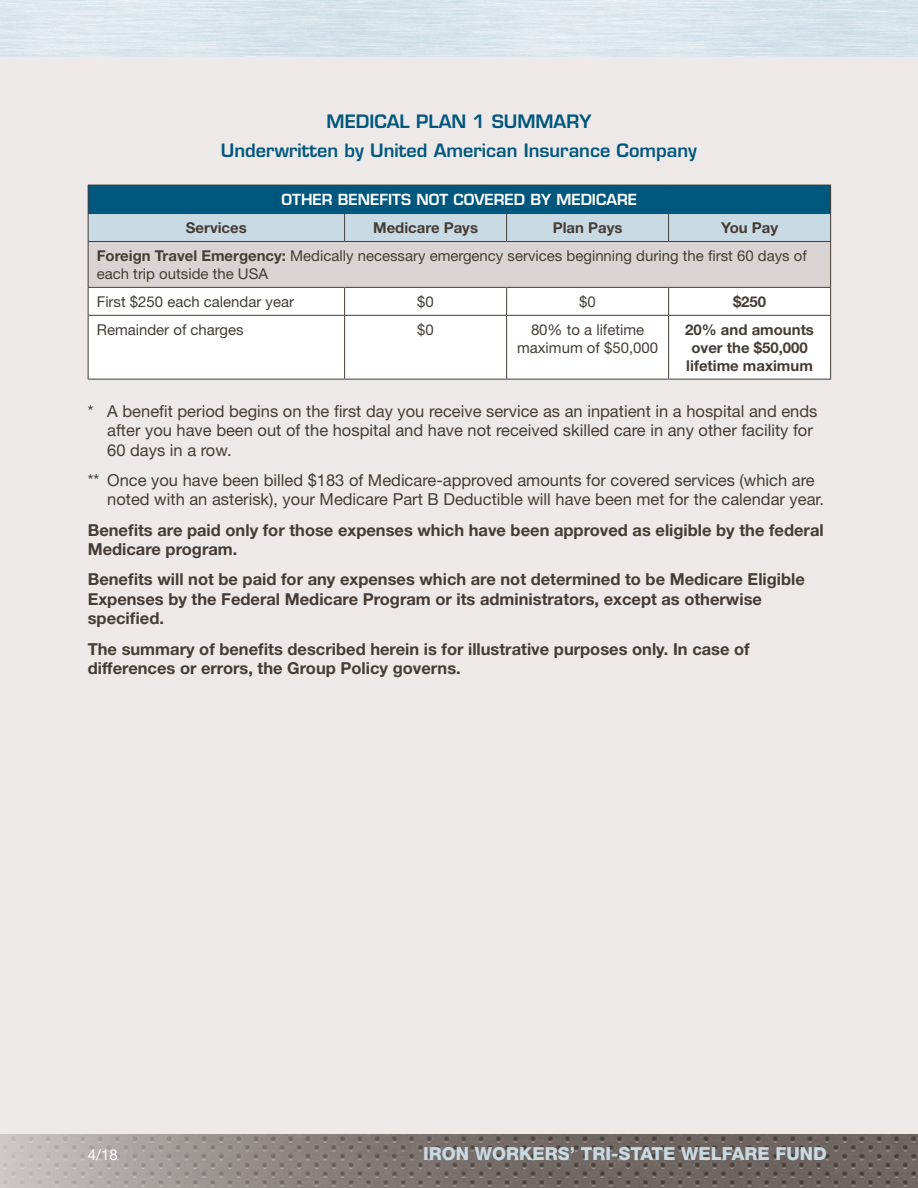
<style>
.page{position:relative;width:918px;height:1188px;background:#fff}
.page>*{position:absolute;margin:0;border:0;box-sizing:border-box;transform-origin:0 0}
.Pocket_Insert_heads{font:600 18px "Eurostile LT Std";color:#00577d}
.t1{font:800 18px "Helvetica Neue LT Std";color:#c8dbe4}
.body{font:700 16.5px/19.5px "Helvetica Neue LT Std";color:#463c36}
.body-2{font:16.5px/19.5px "Helvetica Neue LT Std";color:#463c36}
.table_text{font:15px/18px "Helvetica Neue LT Std";color:#463c36}
.table_text_center{font:700 15px/18px "Helvetica Neue LT Std";color:#463c36;text-align:center}
.table_text_center-2{font:15px/18px "Helvetica Neue LT Std";color:#463c36;text-align:center}
.table_text_bold{font:700 15px "Helvetica Neue LT Std";color:#463c36}
.table_heads{font:600 15px "Eurostile LT Std";color:#fff}
.body-3{font:15px "Helvetica Neue LT Std";color:#fff}
.s1{font-weight:700}
</style>
<div class="page">
<div style="left:0;top:45px;width:918px;height:1143px;background:#ede9e9"></div>
<img style="left:0;top:1134px;width:918px;height:54px">
<img style="left:0;top:0;width:918px;height:56px">
<div style="left:88px;top:241px;width:743px;height:46px;background:#d9d4d3"></div>
<div style="left:89px;top:288px;width:741px;height:91px;background:#fff"></div>
<svg style="left:506px;top:288px;width:1px;height:27px"></svg>
<svg style="left:668px;top:288px;width:1px;height:27px"></svg>
<hr style="left:88px;top:315px;width:257px;height:1px;background:#463c36">
<hr style="left:345px;top:315px;width:162px;height:1px;background:#463c36">
<hr style="left:507px;top:315px;width:162px;height:1px;background:#463c36">
<hr style="left:506px;top:316px;width:1px;height:63px;background:#463c36">
<hr style="left:669px;top:315px;width:162px;height:1px;background:#463c36">
<hr style="left:668px;top:316px;width:1px;height:63px;background:#463c36">
<svg style="left:88px;top:288px;width:1px;height:27px"></svg>
<hr style="left:88px;top:316px;width:1px;height:63px;background:#463c36">
<hr style="left:88px;top:379px;width:257px;height:1px;background:#463c36">
<hr style="left:88px;top:242px;width:1px;height:45px;background:#463c36">
<hr style="left:830px;top:242px;width:1px;height:45px;background:#463c36">
<hr style="left:88px;top:287px;width:257px;height:1px;background:#463c36">
<svg style="left:88px;top:185px;width:743px;height:56px;background:#6195ac"></svg>
<hr style="left:88px;top:241px;width:257px;height:1px;background:#463c36">
<hr style="left:345px;top:241px;width:162px;height:1px;background:#463c36">
<hr style="left:507px;top:241px;width:162px;height:1px;background:#463c36">
<hr style="left:669px;top:241px;width:162px;height:1px;background:#463c36">
<hr style="left:345px;top:287px;width:162px;height:1px;background:#463c36">
<svg style="left:344px;top:288px;width:1px;height:27px"></svg>
<hr style="left:507px;top:287px;width:162px;height:1px;background:#463c36">
<hr style="left:669px;top:287px;width:162px;height:1px;background:#463c36">
<svg style="left:830px;top:288px;width:1px;height:27px"></svg>
<hr style="left:344px;top:316px;width:1px;height:63px;background:#463c36">
<hr style="left:830px;top:316px;width:1px;height:63px;background:#463c36">
<hr style="left:345px;top:379px;width:162px;height:1px;background:#463c36">
<hr style="left:507px;top:379px;width:162px;height:1px;background:#463c36">
<hr style="left:669px;top:379px;width:162px;height:1px;background:#463c36">
<p class="Pocket_Insert_heads" style="left:327px;top:110px;width:266px">MEDICAL PLAN 1 SUMMARY</p>
<p class="Pocket_Insert_heads" style="left:221px;top:139px;width:478px">Underwritten by United American Insurance Company</p>
<p class="table_heads" style="left:282px;top:190px;width:357px">OTHER BENEFITS NOT COVERED BY MEDICARE</p>
<p class="table_text_bold" style="left:186px;top:218px;width:62px">Services</p>
<p class="table_text_bold" style="left:373px;top:218px;width:106px">Medicare Pays</p>
<p class="table_text_bold" style="left:553px;top:218px;width:71px">Plan Pays</p>
<p class="table_text_bold" style="left:721px;top:218px;width:59px">You Pay</p>
<p class="table_text" style="left:97px;top:246px;width:712px"><span class="s1">Foreign Travel Emergency:</span> Medically necessary emergency services beginning during the first 60 days of each trip outside the USA</p>
<p class="table_text" style="left:97px;top:292px;width:199px">First $250 each calendar year</p>
<p class="table_text_center-2" style="left:417px;top:292px;width:18px">$0</p>
<p class="table_text_center-2" style="left:579px;top:292px;width:18px">$0</p>
<p class="table_text_center" style="left:733px;top:292px;width:35px">$250</p>
<p class="table_text" style="left:97px;top:320px;width:148px">Remainder of charges</p>
<p class="table_text_center-2" style="left:417px;top:320px;width:18px">$0</p>
<p class="table_text_center-2" style="left:517px;top:320px;width:142px">80% to a lifetime maximum of $50,000</p>
<p class="table_text_center" style="left:685px;top:320px;width:130px">20% and amounts over the $50,000 lifetime maximum</p>
<p class="body-2" style="left:107px;top:401px;width:712px;text-indent:-20px">* A benefit period begins on the first day you receive service as an inpatient in a hospital and ends after you have been out of the hospital and have not received skilled care in any other facility for<br>60 days in a row.</p>
<p class="body-2" style="left:107px;top:470px;width:718px;text-indent:-20px">** Once you have been billed $183 of Medicare-approved amounts for covered services (which are noted with an asterisk), your Medicare Part B Deductible will have been met for the calendar year.</p>
<p class="body" style="left:88px;top:520px;width:738px">Benefits are paid only for those expenses which have been approved as eligible by the federal<br>Medicare program.</p>
<p class="body" style="left:88px;top:569px;width:719px">Benefits will not be paid for any expenses which are not determined to be Medicare Eligible<br>Expenses by the Federal Medicare Program or its administrators, except as otherwise specified.</p>
<p class="body" style="left:88px;top:639px;width:664px">The summary of benefits described herein is for illustrative purposes only. In case of differences or errors, the Group Policy governs.</p>
<p class="body-3" style="left:88px;top:1146px;width:31px">4/18</p>
<p class="t1" style="left:423px;top:1143px;width:405px">IRON WORKERS’ TRI-STATE WELFARE FUND</p>
</div>
